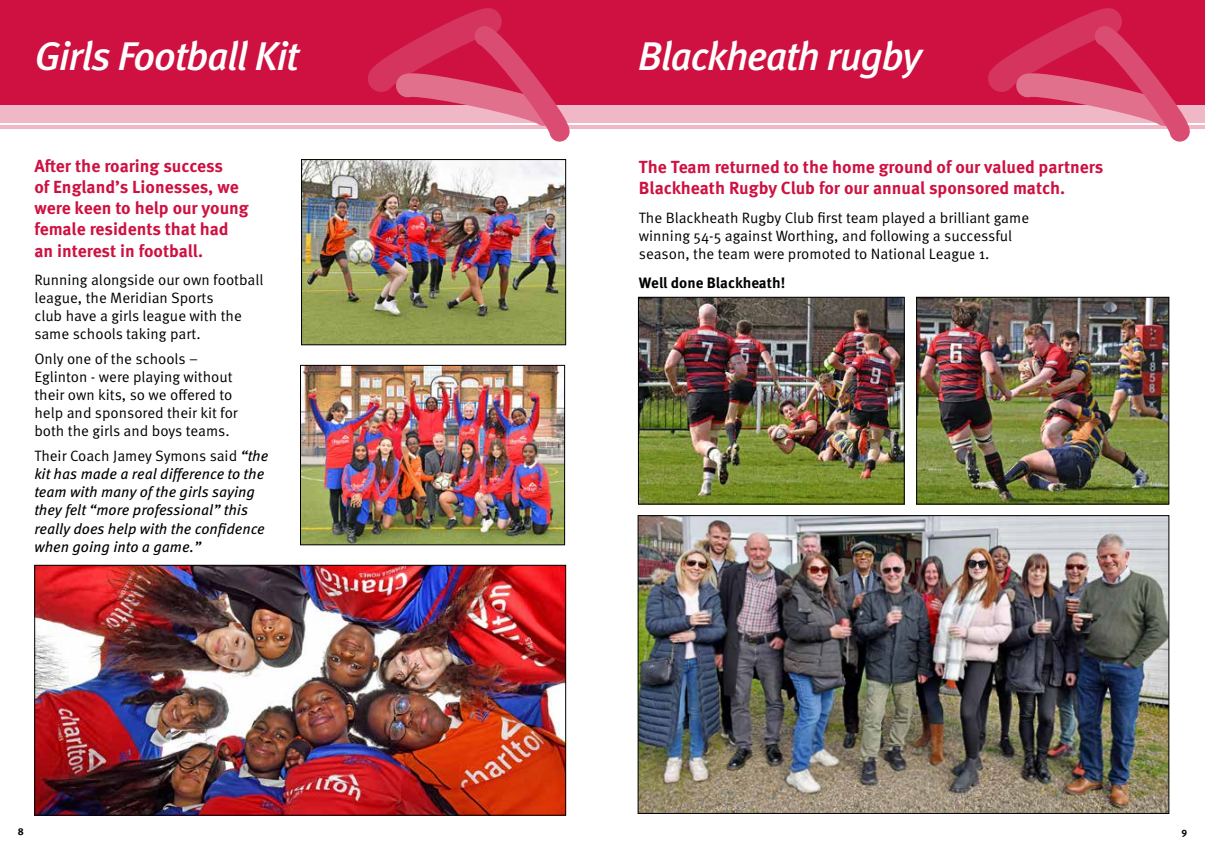
<style>
.page{position:relative;width:1205px;height:851px;background:#fff}
.page>*{position:absolute;margin:0;border:0;box-sizing:border-box;transform-origin:0 0}
.t1{font:italic 500 40px "Meta Pro";letter-spacing:-.04em;color:#fff}
.t2{font:700 17.5px/21px "Meta Pro";color:#ce1141}
.t3{font:15px/18px "Meta Pro Norm";color:#000}
.t4{font:italic 15px/18px "Meta Pro";color:#000}
.t5{font:700 15px "Meta Pro";color:#000}
.t6{font:700 10px "Meta Pro";color:#000}
.s1{font-family:"Meta Pro";font-style:italic}
</style>
<div class="page">
<div style="left:0;top:0;width:602px;height:106px;background:#ce1141"></div>
<div style="left:0;top:105px;width:602px;height:18px;background:#f0b8c6"></div>
<hr style="left:0;top:125px;width:602px;height:4px;background:#f0b8c6">
<svg style="left:368px;top:8px;width:202px;height:134px"></svg>
<div style="left:602px;top:0;width:603px;height:106px;background:#ce1141"></div>
<div style="left:602px;top:105px;width:603px;height:18px;background:#f0b8c6"></div>
<hr style="left:602px;top:125px;width:603px;height:4px;background:#f0b8c6">
<svg style="left:988px;top:8px;width:202px;height:134px"></svg>
<img style="left:303px;top:161px;width:261px;height:182px">
<div style="left:301px;top:159px;width:265px;height:186px;border:1px solid #000"></div>
<img style="left:302px;top:367px;width:261px;height:176px">
<div style="left:300px;top:365px;width:265px;height:180px;border:1px solid #000"></div>
<img style="left:640px;top:517px;width:527px;height:294px">
<div style="left:638px;top:515px;width:531px;height:298px;border:1px solid #000"></div>
<img style="left:918px;top:299px;width:249px;height:203px">
<div style="left:916px;top:297px;width:253px;height:207px;border:1px solid #000"></div>
<img style="left:640px;top:299px;width:262px;height:203px">
<div style="left:638px;top:297px;width:266px;height:207px;border:1px solid #000"></div>
<img style="left:36px;top:567px;width:528px;height:246px">
<div style="left:34px;top:565px;width:532px;height:250px;border:1px solid #000"></div>
<h1 class="t1" style="left:34px;top:25px;width:266px">Girls Football Kit</h1>
<p class="t2" style="left:34px;top:155px;width:216px">After the roaring success<br>of England’s Lionesses, we were keen to help our young female residents that had an interest in football.</p>
<p class="t3" style="left:34px;top:270px;width:231px">Running alongside our own football league, the Meridian Sports<br>club have a girls league with the same schools taking part.</p>
<p class="t3" style="left:34px;top:349px;width:205px">Only one of the schools –<br>Eglinton - were playing without their own kits, so we offered to help and sponsored their kit for both the girls and boys teams.</p>
<p class="t3" style="left:34px;top:446px;width:236px">Their Coach Jamey Symons said <span class="s1">“the</span></p>
<p class="t4" style="left:34px;top:464px;width:232px">kit has made a real difference to the team with many of the girls saying they felt “more professional” this really does help with the confidence when going into a game.”</p>
<h1 class="t1" style="left:638px;top:25px;width:285px">Blackheath rugby</h1>
<p class="t2" style="left:639px;top:156px;width:466px">The Team returned to the home ground of our valued partners<br>Blackheath Rugby Club for our annual sponsored match.</p>
<p class="t3" style="left:639px;top:208px;width:392px">The Blackheath Rugby Club first team played a brilliant game winning 54-5 against Worthing, and following a successful season, the team were promoted to National League 1.</p>
<p class="t5" style="left:639px;top:271px;width:148px">Well done Blackheath!</p>
<p class="t6" style="left:18px;top:823px;width:8px">8</p>
<p class="t6" style="left:1181px;top:823px;width:7px">9</p>
</div>
